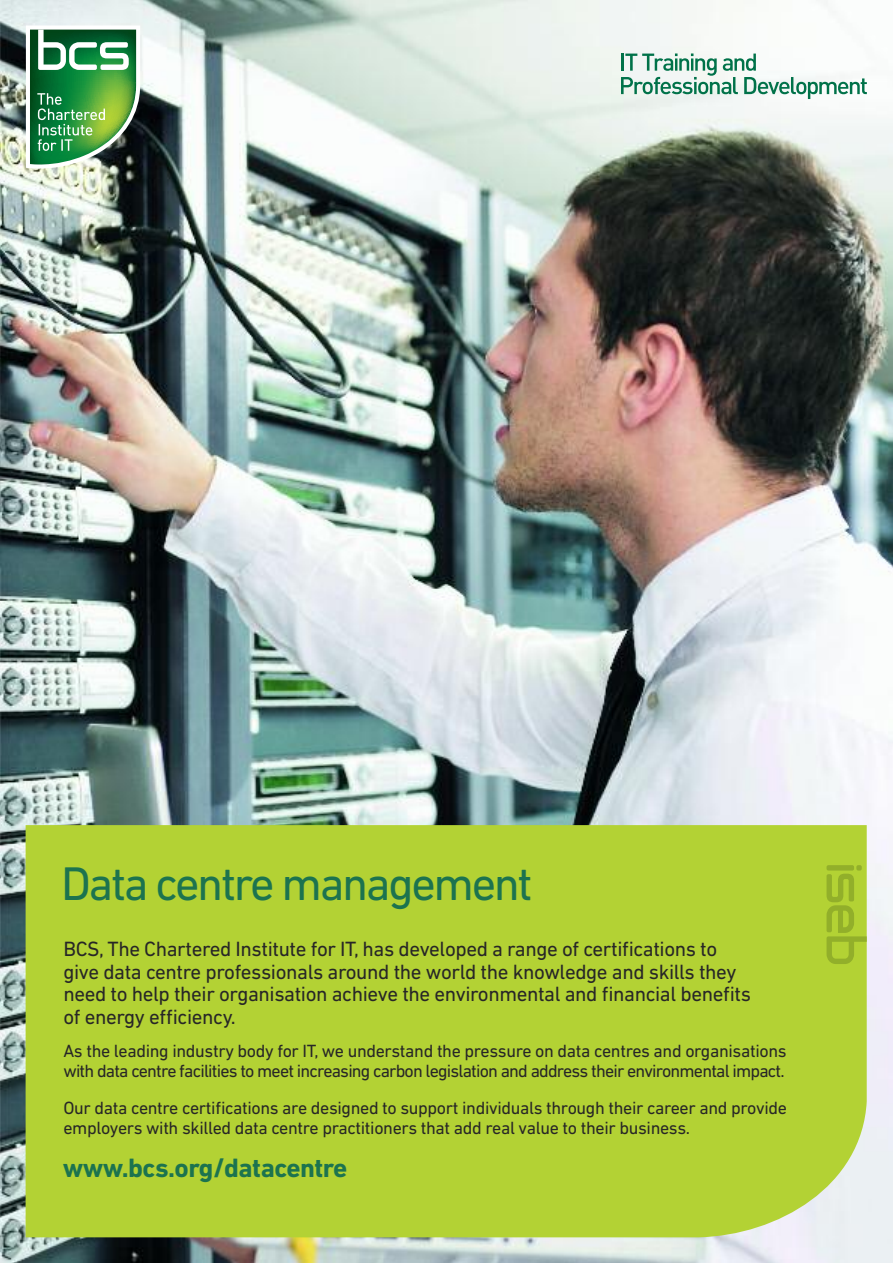
<style>
.page{position:relative;width:893px;height:1263px;background:#fff}
.page>*{position:absolute;margin:0;border:0;box-sizing:border-box;transform-origin:0 0}
.t1{font:48px "DIN Next LT Pro";letter-spacing:-.05em;color:#1c734f}
.t2{font:700 27px "DIN Next LT Pro";letter-spacing:-.02em;color:#1c734f}
.t3{font:21px/22.5px "DIN Next LT Pro";letter-spacing:-.02em;color:#272627}
.t4{font:18px/19.5px "DIN Next LT Pro";letter-spacing:-.045em;color:#272627}
.t5{font:18px/19.5px "DIN Next LT Pro";letter-spacing:-.02em;color:#272627}
</style>
<div class="page">
<img style="left:0;top:0;width:893px;height:1263px">
<svg style="left:26px;top:26px;width:114px;height:144px"></svg>
<div style="left:26px;top:825px;width:841px;height:412px;background:#b3d234"></div>
<svg style="left:826px;top:865px;width:41px;height:99px;background:#a5c331"></svg>
<svg style="left:621px;top:53px;width:246px;height:46px"></svg>
<h1 class="t1" style="left:61px;top:867px;width:473px">Data centre management</h1>
<p class="t3" style="left:63px;top:940px;width:689px">BCS, The Chartered Institute for IT, has developed a range of certifications to give data centre professionals around the world the knowledge and skills they need to help their organisation achieve the environmental and financial benefits of energy efficiency.</p>
<p class="t4" style="left:63px;top:1043px;width:725px">As the leading industry body for IT, we understand the pressure on data centres and organisations with data centre facilities to meet increasing carbon legislation and address their environmental impact.</p>
<p class="t5" style="left:63px;top:1100px;width:725px">Our data centre certifications are designed to support individuals through their career and provide employers with skilled data centre practitioners that add real value to their business.</p>
<p class="t2" style="left:63px;top:1158px;width:286px">www.bcs.org/datacentre</p>
</div>
